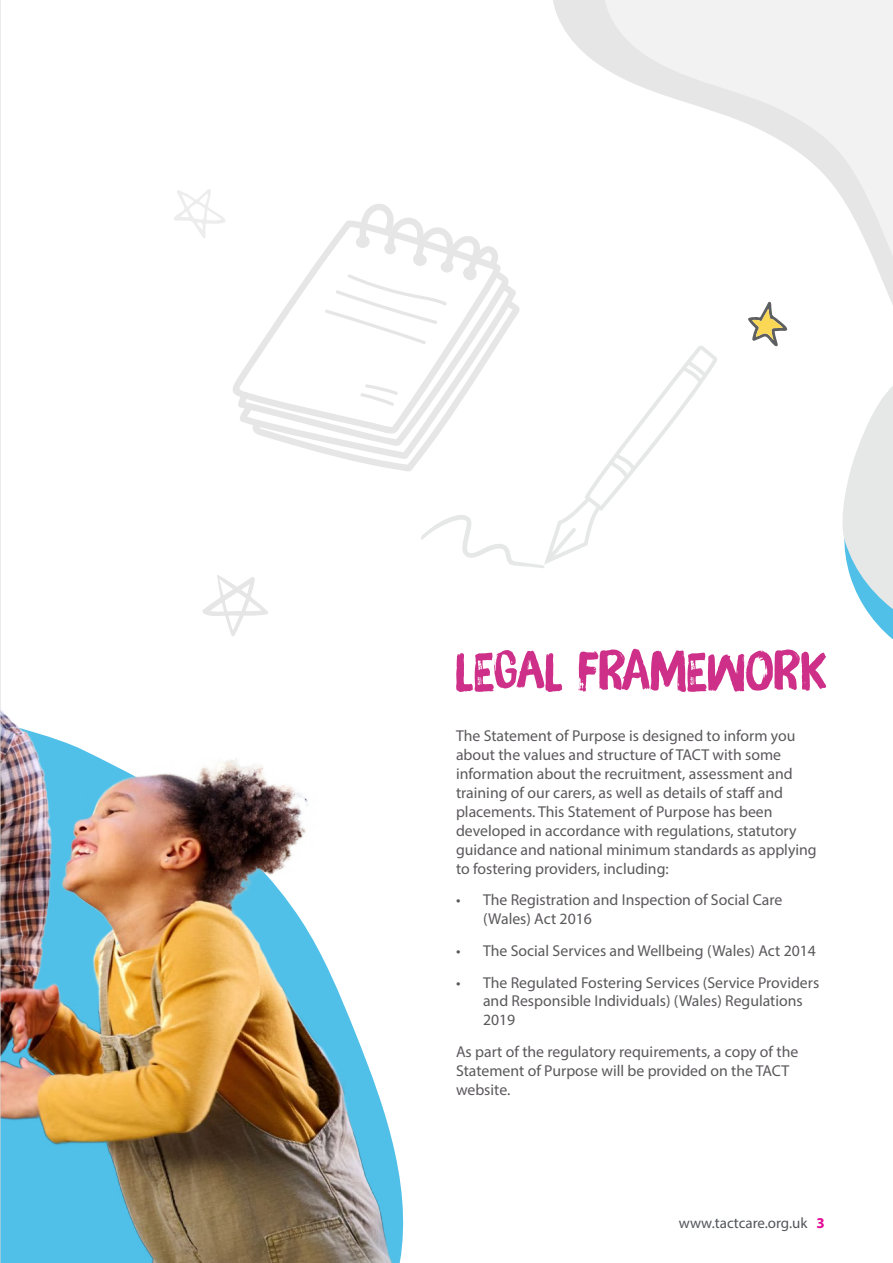
<style>
.page{position:relative;width:893px;height:1263px;background:#fff}
.page>*{position:absolute;margin:0;border:0;box-sizing:border-box;transform-origin:0 0}
.t1{font:52.5px "Brush Up";color:#ce3089}
.t2{font:15.75px/18.9px "Myriad Pro";color:#5b585b}
.t3{font:15px "Myriad Pro";color:#52555b}
.s1{font-weight:700;color:#e30c95}
</style>
<div class="page">
<svg style="left:174px;top:189px;width:51px;height:49px"></svg>
<svg style="left:752px;top:337px;width:26px;height:9px"></svg>
<svg style="left:553px;top:0;width:340px;height:337px"></svg>
<svg style="left:603px;top:0;width:290px;height:290px"></svg>
<svg style="left:842px;top:386px;width:51px;height:254px"></svg>
<svg style="left:240px;top:283px;width:69px;height:139px"></svg>
<svg style="left:253px;top:299px;width:71px;height:123px"></svg>
<svg style="left:324px;top:203px;width:393px;height:365px"></svg>
<img style="left:1px;top:422px;width:442px;height:841px">
<hr style="left:0;top:0;width:1px;height:1263px;background:#d9d7d8">
<h1 class="t1" style="left:455px;top:639px;width:373px">LEGAL FRAMEWORK</h1>
<p class="t2" style="left:456px;top:726px;width:362px">The Statement of Purpose is designed to inform you about the values and structure of TACT with some information about the recruitment, assessment and training of our carers, as well as details of staff and placements. This Statement of Purpose has been developed in accordance with regulations, statutory guidance and national minimum standards as applying to fostering providers, including:</p>
<p class="t2" style="left:483px;top:890px;width:301px;text-indent:-27px">• The Registration and Inspection of Social Care (Wales) Act 2016</p>
<p class="t2" style="left:456px;top:941px;width:361px">• The Social Services and Wellbeing (Wales) Act 2014</p>
<p class="t2" style="left:483px;top:972px;width:338px;text-indent:-27px">• The Regulated Fostering Services (Service Providers and Responsible Individuals) (Wales) Regulations<br>2019</p>
<p class="t2" style="left:456px;top:1042px;width:344px">As part of the regulatory requirements, a copy of the<br>Statement of Purpose will be provided on the TACT website.</p>
<p class="t3" style="left:679px;top:1214px;width:148px">www.tactcare.org.uk <span class="s1">3</span></p>
</div>
